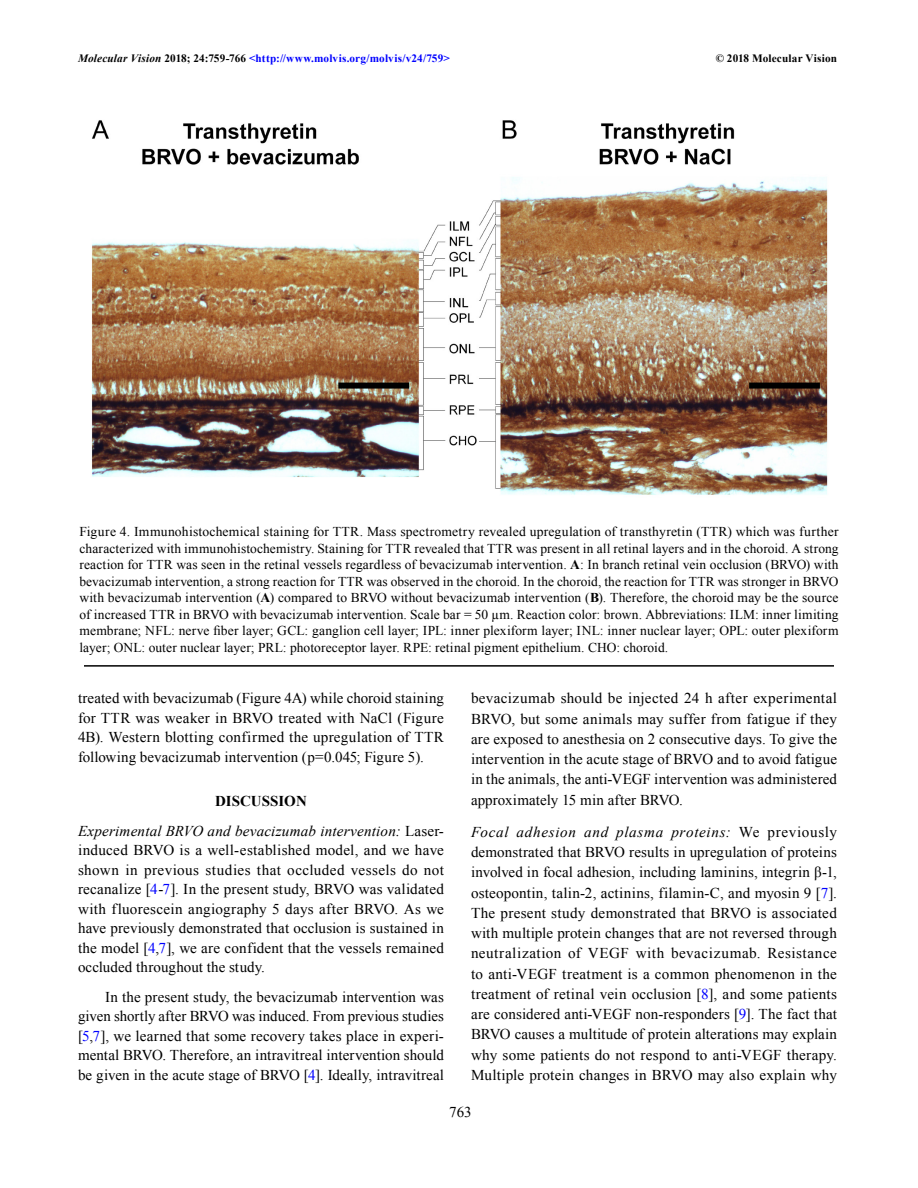
<style>
.page{position:relative;width:918px;height:1188px;background:#fff}
.page>*{position:absolute;margin:0;border:0;box-sizing:border-box;transform-origin:0 0}
.Para_No_Ind{font:15px/20.2px "Times New Roman";letter-spacing:.01em;color:#000;text-align:justify}
.Para_Ind{font:15px/20.2px "Times New Roman";letter-spacing:.005em;color:#000;text-align:justify}
.t1{font:700 15px "Times New Roman";color:#000}
.Folio{font:15px "Times New Roman";color:#000}
.Fig_Caption{font:13.5px/16.5px "Times New Roman";letter-spacing:.005em;color:#000;text-align:justify}
.Header_Align_Left{font:700 11.25px "Times New Roman";letter-spacing:.015em;color:#00f}
.Header_Align_Right{font:700 11.25px "Times New Roman";letter-spacing:.015em;color:#000}
.s1{font-style:italic;color:#000}
.s2{color:#000}
.s3{font-weight:700}
.s4{font-style:italic}
.s5{color:#00f}
</style>
<div class="page">
<img style="left:92px;top:120px;width:736px;height:375px">
<hr style="left:84px;top:665px;width:750px;height:2px;background:#000">
<p class="Header_Align_Left" style="left:78px;top:50px;width:374px"><span class="s1">Molecular Vision</span> <span class="s2">2018; 24:759-766</span> &lt;http://www.molvis.org/molvis/v24/759&gt;</p>
<p class="Header_Align_Right" style="left:716px;top:50px;width:123px">© 2018 Molecular Vision</p>
<p class="Fig_Caption" style="left:79px;top:523px;width:761px">Figure 4. Immunohistochemical staining for TTR. Mass spectrometry revealed upregulation of transthyretin (TTR) which was further characterized with immunohistochemistry. Staining for TTR revealed that TTR was present in all retinal layers and in the choroid. A strong reaction for TTR was seen in the retinal vessels regardless of bevacizumab intervention. <span class="s3">A</span>: In branch retinal vein occlusion (BRVO) with bevacizumab intervention, a strong reaction for TTR was observed in the choroid. In the choroid, the reaction for TTR was stronger in BRVO with bevacizumab intervention (<span class="s3">A</span>) compared to BRVO without bevacizumab intervention (<span class="s3">B</span>). Therefore, the choroid may be the source of increased TTR in BRVO with bevacizumab intervention. Scale bar = 50 µm. Reaction color: brown. Abbreviations: ILM: inner limiting membrane; NFL: nerve fiber layer; GCL: ganglion cell layer; IPL: inner plexiform layer; INL: inner nuclear layer; OPL: outer plexiform layer; ONL: outer nuclear layer; PRL: photoreceptor layer. RPE: retinal pigment epithelium. CHO: choroid.</p>
<p class="Para_No_Ind" style="left:78px;top:688px;width:368px;line-height:19.5px">treated with bevacizumab (Figure 4A) while choroid staining for TTR was weaker in BRVO treated with NaCl (Figure 4B). Western blotting confirmed the upregulation of TTR following bevacizumab intervention (p=0.045; Figure 5).</p>
<h1 class="t1" style="left:215px;top:791px;width:93px">DISCUSSION</h1>
<p class="Para_No_Ind" style="left:78px;top:821px;width:368px;line-height:19.5px"><span class="s4">Experimental BRVO and bevacizumab intervention:</span> Laser&shy;induced BRVO is a well-established model, and we have shown in previous studies that occluded vessels do not recanalize [<span class="s5">4</span>-<span class="s5">7</span>]. In the present study, BRVO was validated with fluorescein angiography 5 days after BRVO. As we have previously demonstrated that occlusion is sustained in the model [<span class="s5">4</span>,<span class="s5">7</span>], we are confident that the vessels remained occluded throughout the study.</p>
<p class="Para_Ind" style="left:78px;top:987px;width:368px;line-height:19.5px;text-indent:27px">In the present study, the bevacizumab intervention was given shortly after BRVO was induced. From previous studies [<span class="s5">5</span>,<span class="s5">7</span>], we learned that some recovery takes place in experi&shy;mental BRVO. Therefore, an intravitreal intervention should be given in the acute stage of BRVO [<span class="s5">4</span>]. Ideally, intravitreal</p>
<p class="Para_Ind" style="left:471px;top:688px;width:368px">bevacizumab should be injected 24 h after experimental BRVO, but some animals may suffer from fatigue if they are exposed to anesthesia on 2 consecutive days. To give the intervention in the acute stage of BRVO and to avoid fatigue in the animals, the anti-VEGF intervention was administered approximately 15 min after BRVO.</p>
<p class="Para_No_Ind" style="left:471px;top:821px;width:368px"><span class="s4">Focal adhesion and plasma proteins:</span> We previously demonstrated that BRVO results in upregulation of proteins involved in focal adhesion, including laminins, integrin β-1, osteopontin, talin-2, actinins, filamin-C, and myosin 9 [<span class="s5">7</span>].<br>The present study demonstrated that BRVO is associated with multiple protein changes that are not reversed through neutralization of VEGF with bevacizumab. Resistance to anti-VEGF treatment is a common phenomenon in the treatment of retinal vein occlusion [<span class="s5">8</span>], and some patients are considered anti-VEGF non-responders [<span class="s5">9</span>]. The fact that BRVO causes a multitude of protein alterations may explain why some patients do not respond to anti-VEGF therapy.<br>Multiple protein changes in BRVO may also explain why</p>
<p class="Folio" style="left:449px;top:1102px;width:24px">763</p>
</div>
